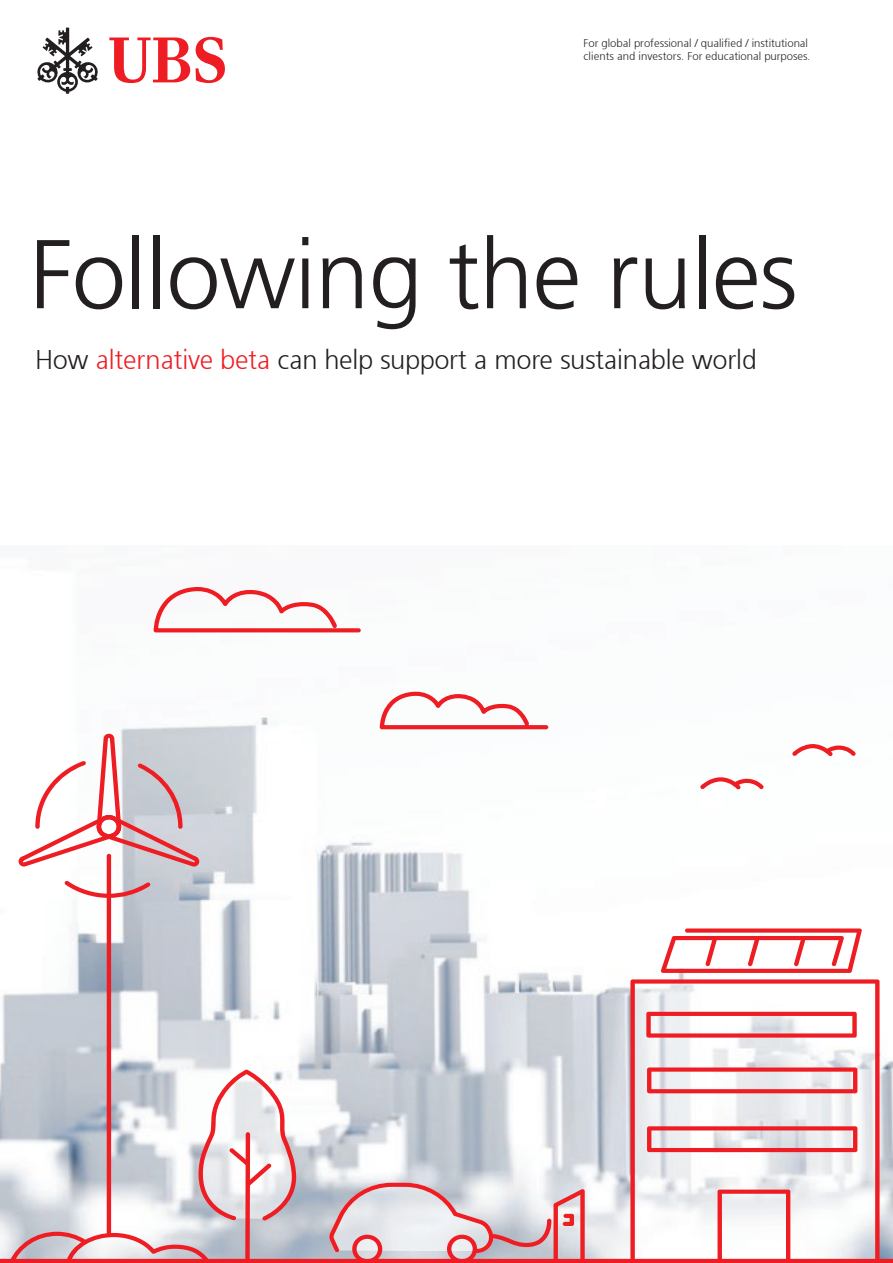
<style>
.page{position:relative;width:893px;height:1263px;background:#fff}
.page>*{position:absolute;margin:0;border:0;box-sizing:border-box;transform-origin:0 0}
.t1{font:300 97.5px "Frutiger 45";letter-spacing:-.01em;color:#231f20}
.t2{font:300 27px "Frutiger 45";letter-spacing:-.01em;color:#231f20}
.t3{font:300 11.25px "Frutiger 45";color:#231f20}
.s1{color:#ee1d23}
</style>
<div class="page">
<svg style="left:196px;top:37px;width:29px;height:46px"></svg>
<svg style="left:109px;top:38px;width:81px;height:45px"></svg>
<svg style="left:37px;top:27px;width:61px;height:67px"></svg>
<img style="left:0;top:627px;width:893px;height:440px">
<svg style="left:630px;top:979px;width:249px;height:88px"></svg>
<svg style="left:646px;top:1012px;width:211px;height:25px"></svg>
<svg style="left:661px;top:928px;width:201px;height:45px"></svg>
<hr style="left:107px;top:854px;width:4px;height:383px;background:#ee1d23;border-radius:2px">
<svg style="left:64px;top:880px;width:87px;height:18px"></svg>
<svg style="left:19px;top:734px;width:180px;height:132px"></svg>
<svg style="left:792px;top:744px;width:64px;height:12px"></svg>
<svg style="left:700px;top:777px;width:64px;height:12px"></svg>
<svg style="left:380px;top:692px;width:168px;height:37px"></svg>
<svg style="left:154px;top:587px;width:207px;height:45px"></svg>
<svg style="left:0;top:1067px;width:893px;height:196px"></svg>
<p class="t3" style="left:583px;top:36px;width:226px">For global professional / qualifi ed / institutional</p>
<p class="t3" style="left:583px;top:50px;width:229px">clients and investors. For educational purposes.</p>
<p class="t1" style="left:30px;top:218px;width:770px">Following the rules</p>
<h2 class="t2" style="left:35px;top:344px;width:723px">How <span class="s1">alternative beta</span> can help support a more sustainable world</h2>
</div>
